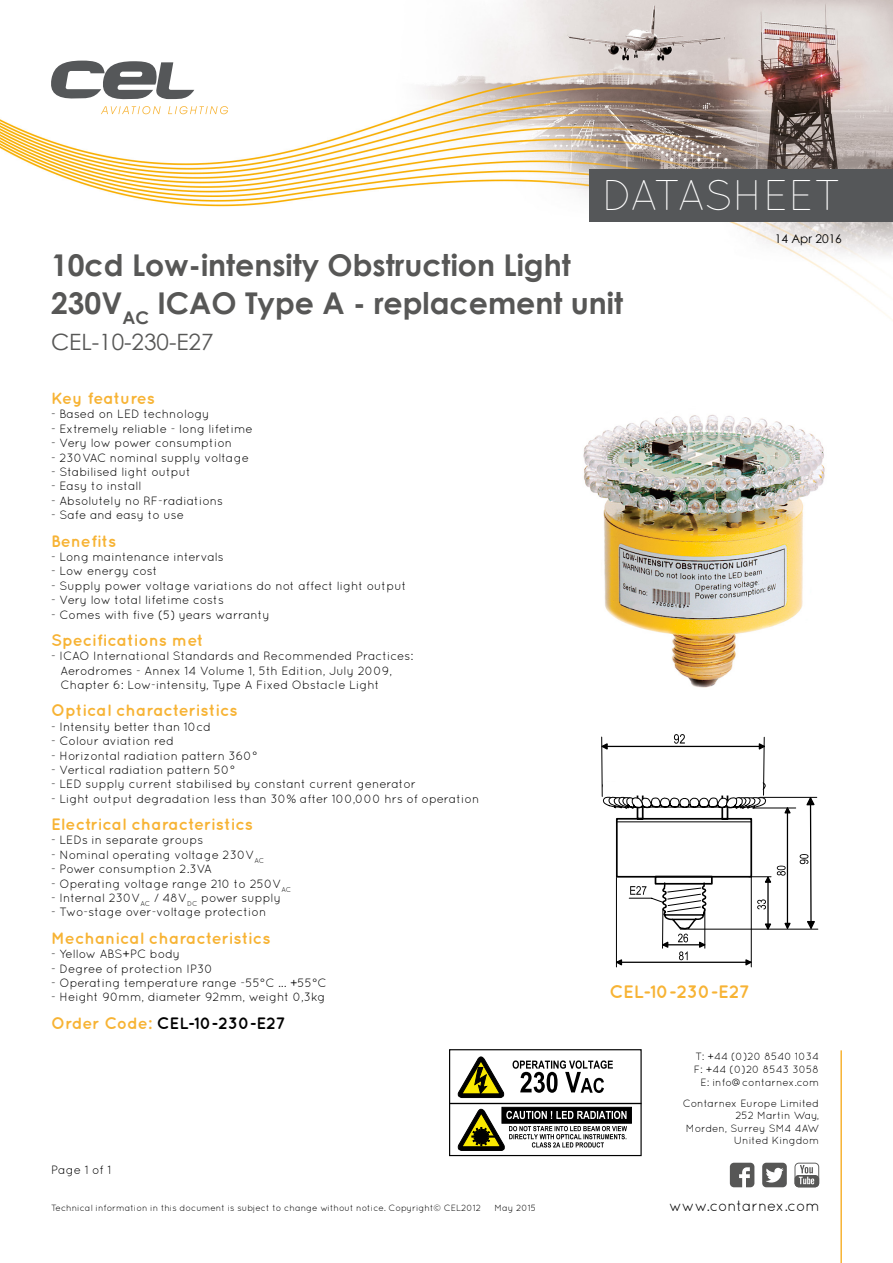
<style>
.page{position:relative;width:893px;height:1263px;background:#fff}
.page>*{position:absolute;margin:0;border:0;box-sizing:border-box;transform-origin:0 0}
.t1{font:300 42.9px "Quicksand";letter-spacing:-.01em;color:#fff}
.t2{font:700 30px/38.5px "Century Gothic";color:#575756}
.t3{font:22.5px "Century Gothic";color:#575756}
.t4{font:700 18px "Quicksand";color:#f7b334}
.t5{font:700 16.5px "Quicksand";color:#f7b334}
.t6{font:700 16.5px "Quicksand";color:#000}
.t7{font:15px "Quicksand";letter-spacing:-.005em;color:#000}
.t8{font:12px/14.4px "Quicksand";color:#000}
.t9{font:12px "Century Gothic";color:#000}
.t10{font:10.5px/12.6px "Quicksand";color:#000;text-align:right}
.t11{font:9px "Quicksand";color:#000}
.s1{color:#f7b334}
</style>
<div class="page">
<img style="left:0;top:0;width:893px;height:320px">
<svg style="left:51px;top:61px;width:143px;height:39px"></svg>
<svg style="left:101px;top:106px;width:60px;height:8px"></svg>
<svg style="left:168px;top:106px;width:60px;height:8px"></svg>
<div style="left:589px;top:169px;width:304px;height:52px;background:#555759"></div>
<svg style="left:730px;top:1163px;width:24px;height:24px"></svg>
<svg style="left:762px;top:1163px;width:25px;height:24px"></svg>
<svg style="left:794px;top:1163px;width:25px;height:24px"></svg>
<hr style="left:840px;top:1050px;width:2px;height:213px;background:#f7b334">
<hr style="left:616px;top:877px;width:1px;height:90px;background:#000">
<hr style="left:751px;top:877px;width:1px;height:90px;background:#000">
<svg style="left:601px;top:734px;width:217px;height:232px"></svg>
<div style="left:603px;top:781px;width:159px;height:14px;background:#fff"></div>
<div style="left:449px;top:1049px;width:193px;height:107px;border:1px solid #000"></div>
<svg style="left:458px;top:1057px;width:46px;height:41px"></svg>
<div style="left:502px;top:1107px;width:129px;height:16px;background:#000;border:1px solid #000"></div>
<svg style="left:458px;top:1109px;width:169px;height:41px"></svg>
<hr style="left:450px;top:1103px;width:191px;height:1px;background:#000">
<svg style="left:513px;top:1060px;width:100px;height:33px"></svg>
<img style="left:583px;top:414px;width:242px;height:274px">
<h1 class="t1" style="left:602px;top:170px;width:241px">DATASHEET</h1>
<h2 class="t2" style="left:51px;top:244px;width:573px">10cd Low-intensity Obstruction Light<br>230V<sub>AC</sub> ICAO Type A - replacement unit</h2>
<h3 class="t3" style="left:51px;top:326px;width:164px">CEL-10-230-E27</h3>
<h3 class="t5" style="left:51px;top:388px;width:105px">Key features</h3>
<p class="t8" style="left:51px;top:407px;width:160px">- Based on LED technology</p>
<p class="t8" style="left:51px;top:421px;width:203px">- Extremely reliable - long lifetime</p>
<p class="t8" style="left:51px;top:436px;width:183px">- Very low power consumption</p>
<p class="t8" style="left:51px;top:450px;width:200px">- 230VAC nominal supply voltage</p>
<p class="t8" style="left:51px;top:464px;width:142px">- Stabilised light output</p>
<p class="t8" style="left:51px;top:479px;width:92px">- Easy to install</p>
<p class="t8" style="left:51px;top:493px;width:174px">- Absolutely no RF-radiations</p>
<p class="t8" style="left:51px;top:508px;width:135px">- Safe and easy to use</p>
<h3 class="t5" style="left:51px;top:531px;width:67px">Benefits</h3>
<p class="t8" style="left:51px;top:549px;width:174px">- Long maintenance intervals</p>
<p class="t8" style="left:51px;top:564px;width:108px">- Low energy cost</p>
<p class="t8" style="left:51px;top:578px;width:357px">- Supply power voltage variations do not affect light output</p>
<p class="t8" style="left:51px;top:593px;width:174px">- Very low total lifetime costs</p>
<p class="t8" style="left:51px;top:607px;width:220px">- Comes with five (5) years warranty</p>
<h3 class="t5" style="left:51px;top:630px;width:154px">Specifications met</h3>
<p class="t8" style="left:61px;top:649px;width:354px;text-indent:-10px">- ICAO International Standards and Recommended Practices:<br>Aerodromes - Annex 14 Volume 1, 5th Edition, July 2009,<br>Chapter 6: Low-intensity, Type A Fixed Obstacle Light</p>
<h3 class="t5" style="left:51px;top:701px;width:188px">Optical characteristics</h3>
<p class="t8" style="left:51px;top:719px;width:162px">- Intensity better than 10cd</p>
<p class="t8" style="left:51px;top:734px;width:125px">- Colour aviation red</p>
<p class="t8" style="left:51px;top:748px;width:208px">- Horizontal radiation pattern 360°</p>
<p class="t8" style="left:51px;top:762px;width:186px">- Vertical radiation pattern 50°</p>
<p class="t8" style="left:51px;top:777px;width:366px">- LED supply current stabilised by constant current generator</p>
<p class="t8" style="left:51px;top:791px;width:430px">- Light output degradation less than 30% after 100,000 hrs of operation</p>
<h3 class="t5" style="left:51px;top:814px;width:203px">Electrical characteristics</h3>
<p class="t8" style="left:51px;top:833px;width:154px">- LEDs in separate groups</p>
<p class="t8" style="left:51px;top:847px;width:215px">- Nominal operating voltage 230V<sub>AC</sub></p>
<p class="t8" style="left:51px;top:862px;width:162px">- Power consumption 2.3VA</p>
<p class="t8" style="left:51px;top:876px;width:242px">- Operating voltage range 210 to 250V<sub>AC</sub></p>
<p class="t8" style="left:51px;top:890px;width:232px">- Internal 230V<sub>AC</sub> / 48V<sub>DC</sub> power supply</p>
<p class="t8" style="left:51px;top:905px;width:217px">- Two-stage over-voltage protection</p>
<h3 class="t5" style="left:51px;top:928px;width:221px">Mechanical characteristics</h3>
<p class="t8" style="left:51px;top:947px;width:131px">- Yellow ABS+PC body</p>
<p class="t8" style="left:51px;top:961px;width:164px">- Degree of protection IP30</p>
<p class="t8" style="left:51px;top:975px;width:277px">- Operating temperature range -55°C ... +55°C</p>
<p class="t8" style="left:51px;top:990px;width:276px">- Height 90mm, diameter 92mm, weight 0,3kg</p>
<h3 class="t6" style="left:51px;top:1013px;width:236px"><span class="s1">Order Code:</span> CEL-10-230-E27</h3>
<h3 class="t4" style="left:609px;top:981px;width:142px">CEL-10-230-E27</h3>
<p class="t9" style="left:775px;top:230px;width:69px">14 Apr 2016</p>
<p class="t8" style="left:51px;top:1162px;width:62px">Page 1 of 1</p>
<p class="t10" style="left:694px;top:1050px;width:127px">T: +44 (0)20 8540 1034<br>F: +44 (0)20 8543 3058<br>E: info@contarnex.com</p>
<p class="t10" style="left:683px;top:1096px;width:138px">Contarnex Europe Limited<br>252 Martin Way,<br>Morden, Surrey SM4 4AW<br>United Kingdom</p>
<p class="t11" style="left:51px;top:1202px;width:432px">Technical information in this document is subject to change without notice. Copyright© CEL2012</p>
<p class="t11" style="left:495px;top:1202px;width:43px">May 2015</p>
<p class="t7" style="left:669px;top:1197px;width:152px">www.contarnex.com</p>
</div>
